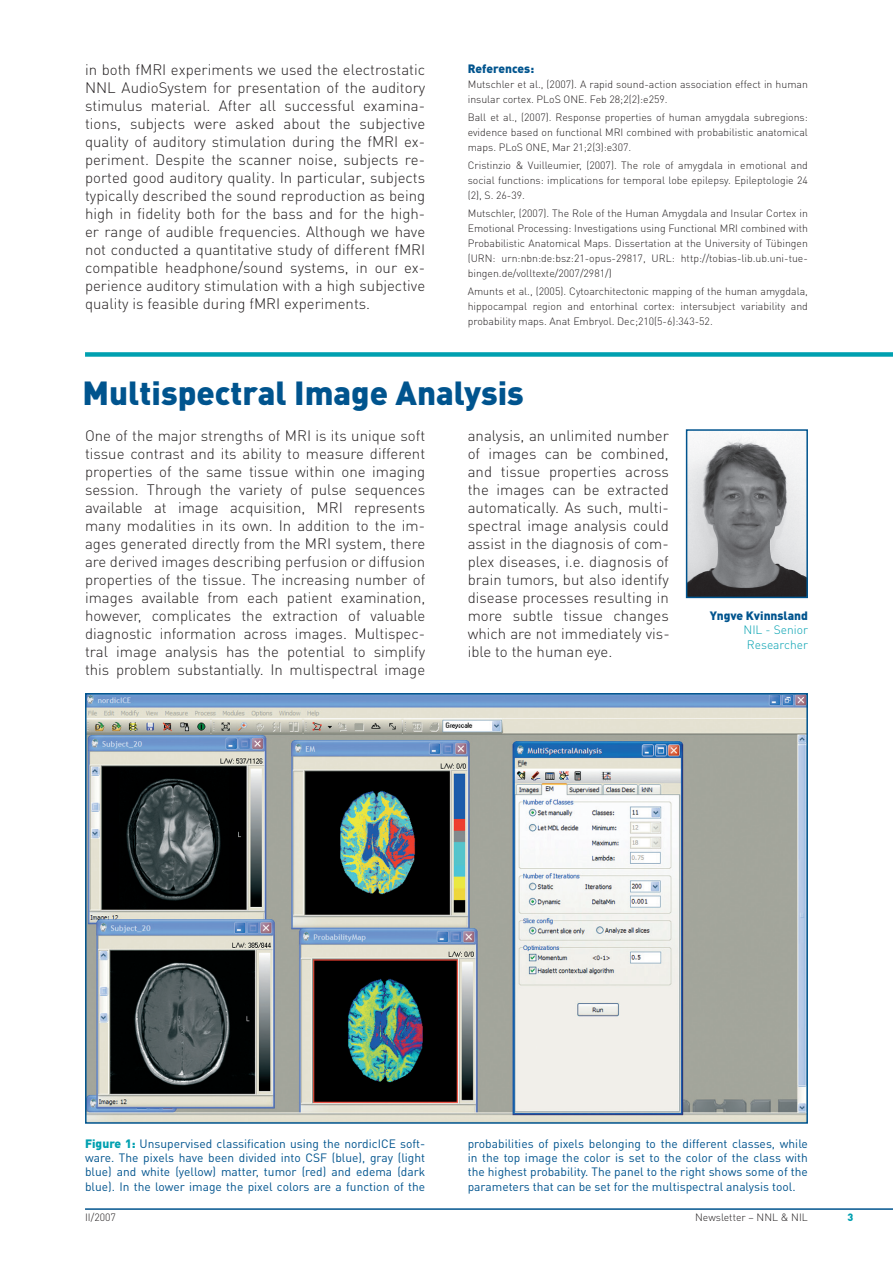
<style>
.page{position:relative;width:893px;height:1263px;background:#fff}
.page>*{position:absolute;margin:0;border:0;box-sizing:border-box;transform-origin:0 0}
.t1{font:900 33px "DINOT";color:#00548e}
.t2{font:300 15px/18px "DINOT";color:#231f20;text-align:justify}
.t3{font:12px/14.4px "DINOT";color:#00548e;text-align:justify}
.t4{font:900 12px "DINOT";color:#00548e}
.t5{font:300 12px/14.4px "DINOT";color:#00a0b0}
.t6{font:300 10.5px/15px "DINOT";color:#231f20;text-align:justify}
.t7{font:900 10.5px "DINOT";color:#00a0b0}
.s1{font-weight:900;color:#00a0b0}
</style>
<div class="page">
<hr style="left:85px;top:1208px;width:808px;height:2px;background:#00548e">
<img style="left:88px;top:696px;width:717px;height:425px">
<div style="left:85px;top:693px;width:723px;height:431px;border:2px solid #00548e"></div>
<img style="left:689px;top:438px;width:116px;height:157px">
<div style="left:686px;top:429px;width:122px;height:169px;border:2px solid #00548e"></div>
<div style="left:85px;top:352px;width:808px;height:5px;background:#00a0b0"></div>
<p class="t2" style="left:85px;top:60px;width:342px">in both fMRI experiments we used the electrostatic NNL AudioSystem for presentation of the auditory stimulus material. After all successful examina&shy;tions, subjects were asked about the subjective quality of auditory stimulation during the fMRI ex&shy;periment. Despite the scanner noise, subjects re&shy;ported good auditory quality. In particular, subjects typically described the sound reproduction as being high in fidelity both for the bass and for the high&shy;er range of audible frequencies. Although we have not conducted a quantitative study of different fMRI compatible headphone/sound systems, in our ex&shy;perience auditory stimulation with a high subjective quality is feasible during fMRI experiments.</p>
<p class="t4" style="left:468px;top:60px;width:68px">References:</p>
<p class="t6" style="left:468px;top:76px;width:342px">Mutschler et al., (2007). A rapid sound-action association effect in human insular cortex. PLoS ONE. Feb 28;2(2):e259.</p>
<p class="t6" style="left:468px;top:109px;width:342px">Ball et al., (2007). Response properties of human amygdala subregions: evidence based on functional MRI combined with probabilistic anatomical maps. PLoS ONE, Mar 21;2(3):e307.</p>
<p class="t6" style="left:468px;top:157px;width:342px">Cristinzio &amp; Vuilleumier, (2007). The role of amygdala in emotional and social functions: implications for temporal lobe epilepsy. Epileptologie 24 (2), S. 26-39.</p>
<p class="t6" style="left:468px;top:205px;width:342px">Mutschler, (2007). The Role of the Human Amygdala and Insular Cortex in Emotional Processing: Investigations using Functional MRI combined with Probabilistic Anatomical Maps. Dissertation at the University of Tübingen (URN: urn:nbn:de:bsz:21-opus-29817, URL: http://tobias-lib.ub.uni-tue&shy;bingen.de/volltexte/2007/2981/)</p>
<p class="t6" style="left:468px;top:283px;width:342px">Amunts et al., (2005). Cytoarchitectonic mapping of the human amygdala, hippocampal region and entorhinal cortex: intersubject variability and probability maps. Anat Embryol. Dec;210(5-6):343-52.</p>
<h1 class="t1" style="left:83px;top:371px;width:443px">Multispectral Image Analysis</h1>
<p class="t2" style="left:85px;top:426px;width:342px">One of the major strengths of MRI is its unique soft tissue contrast and its ability to measure different properties of the same tissue within one imaging session. Through the variety of pulse sequences available at image acquisition, MRI represents many modalities in its own. In addition to the im&shy;ages generated directly from the MRI system, there are derived images describing perfusion or diffusion properties of the tissue. The increasing number of images available from each patient examination, however, complicates the extraction of valuable diagnostic information across images. Multispec&shy;tral image analysis has the potential to simplify this problem substantially. In multispectral image</p>
<p class="t2" style="left:468px;top:426px;width:203px">analysis, an unlimited number of images can be combined, and tissue properties across the images can be extracted automatically. As such, multi&shy;spectral image analysis could assist in the diagnosis of com&shy;plex diseases, i.e. diagnosis of brain tumors, but also identify disease processes resulting in more subtle tissue changes which are not immediately vis&shy;ible to the human eye.</p>
<p class="t4" style="left:710px;top:608px;width:99px">Yngve Kvinnsland</p>
<p class="t5" style="left:743px;top:622px;width:66px">NIL - Senior<br>Researcher</p>
<p class="t3" style="left:85px;top:1135px;width:342px"><span class="s1">Figure 1:</span> Unsupervised classification using the nordicICE soft&shy;ware. The pixels have been divided into CSF (blue), gray (light blue) and white (yellow) matter, tumor (red) and edema (dark blue). In the lower image the pixel colors are a function of the</p>
<p class="t3" style="left:468px;top:1135px;width:342px">probabilities of pixels belonging to the different classes, while in the top image the color is set to the color of the class with the highest probability. The panel to the right shows some of the parameters that can be set for the multispectral analysis tool.</p>
<p class="t6" style="left:85px;top:1209px;width:32px">II/2007</p>
<p class="t6" style="left:695px;top:1209px;width:114px">Newsletter – NNL &amp; NIL</p>
<p class="t7" style="left:847px;top:1210px;width:7px">3</p>
</div>
